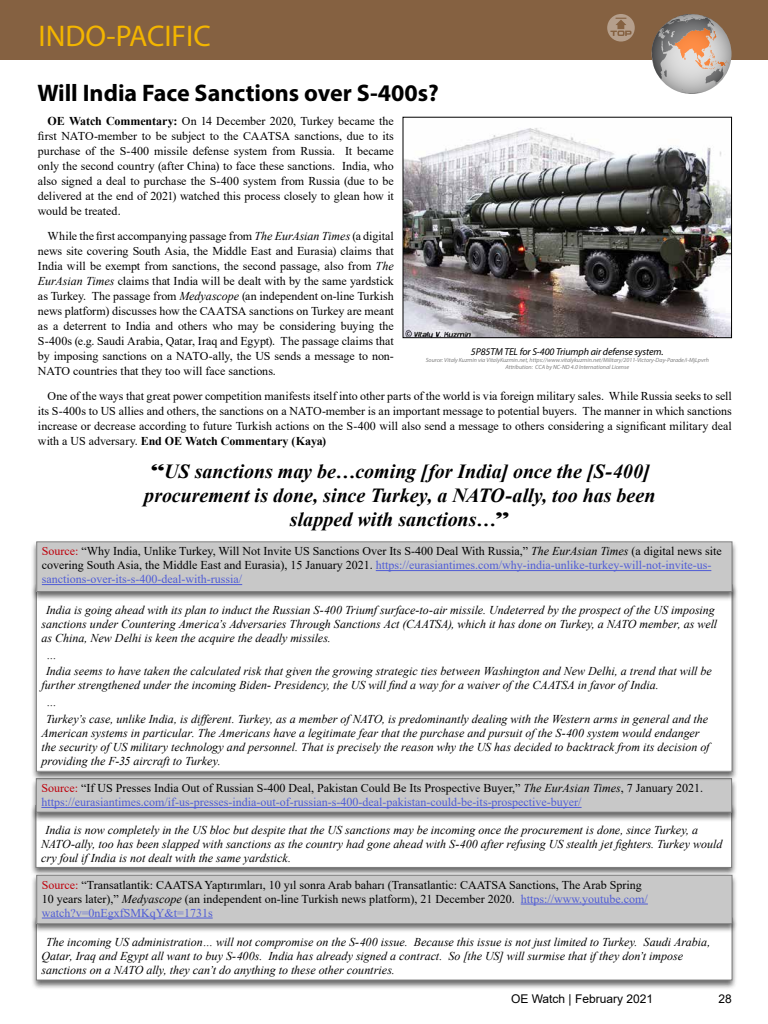
<style>
.page{position:relative;width:768px;height:1024px;background:#fff}
.page>*{position:absolute;margin:0;border:0;box-sizing:border-box;transform-origin:0 0}
.t1{font:30px "Myriad Pro";color:#f3b500}
.t2{font:700 24px "Myriad Pro";color:#000}
.t3{font:italic 700 20px/24px "Times New Roman";color:#000;text-align:center}
.t4{font:12px/15px "Times New Roman";color:#000;text-align:justify}
.t5{font:italic 12px/14px "Times New Roman";color:#000}
.t6{font:12px/14px "Times New Roman";color:#4f5cd6}
.t7{font:12px "Arial";color:#000}
.t8{font:italic 10px "Myriad Pro";letter-spacing:-.01em;color:#000}
.t9{font:italic 6px/7px "Myriad Pro";color:#808080;text-align:center}
.s1{font-weight:700}
.s2{font-style:italic}
.s3{font-family:"Latin Wide";font-weight:400;font-style:normal}
.s4{color:#be000b}
.s5{color:#4f5cd6}
.s6{color:#000}
.s7{font-style:italic;color:#000}
</style>
<div class="page">
<div style="left:0;top:0;width:768px;height:60px;background:#856141"></div>
<svg style="left:607px;top:14px;width:28px;height:28px"></svg>
<img style="left:405px;top:128px;width:325px;height:208px">
<div style="left:403px;top:117px;width:329px;height:221px;border:1px solid #000"></div>
<div style="left:30px;top:804px;width:707px;height:73px;background:#000;opacity:.6"></div>
<div style="left:36px;top:805px;width:696px;height:62px;background:#fff"></div>
<div style="left:36px;top:805px;width:696px;height:63px;border:1px solid #808080"></div>
<div style="left:31px;top:777px;width:706px;height:45px;background:#000;opacity:.6"></div>
<div style="left:36px;top:779px;width:696px;height:33px;background:#c8c8c8"></div>
<hr style="left:41px;top:807px;width:541px;height:1px;background:#4f5cd6">
<div style="left:36px;top:778px;width:696px;height:34px;border:1px solid #808080"></div>
<div style="left:31px;top:583px;width:707px;height:198px;background:#000;opacity:.6"></div>
<div style="left:36px;top:585px;width:696px;height:186px;background:#fff"></div>
<div style="left:31px;top:540px;width:707px;height:61px;background:#000;opacity:.6"></div>
<div style="left:37px;top:542px;width:695px;height:50px;background:#c8c8c8"></div>
<hr style="left:376px;top:570px;width:335px;height:1px;background:#4f5cd6">
<hr style="left:42px;top:584px;width:200px;height:1px;background:#4f5cd6">
<div style="left:36px;top:542px;width:696px;height:50px;border:1px solid #808080"></div>
<div style="left:31px;top:916px;width:707px;height:74px;background:#000;opacity:.6"></div>
<div style="left:36px;top:918px;width:696px;height:62px;background:#fff"></div>
<div style="left:31px;top:874px;width:707px;height:59px;background:#000;opacity:.6"></div>
<div style="left:37px;top:875px;width:695px;height:49px;background:#c8c8c8"></div>
<hr style="left:521px;top:904px;width:127px;height:1px;background:#4f5cd6">
<hr style="left:42px;top:918px;width:171px;height:1px;background:#4f5cd6">
<div style="left:36px;top:875px;width:696px;height:49px;border:1px solid #808080"></div>
<svg style="left:652px;top:14px;width:59px;height:80px"></svg>
<svg style="left:652px;top:14px;width:80px;height:80px;background:#b3a399"></svg>
<h1 class="t1" style="left:38px;top:17px;width:174px">INDO-PACIFIC</h1>
<h2 class="t2" style="left:37px;top:77px;width:403px">Will India Face Sanctions over S-400s?</h2>
<p class="t4" style="left:38px;top:114px;width:357px;text-indent:10px"><span class="s1">OE Watch Commentary:</span> On 14 December 2020, Turkey became the first NATO-member to be subject to the CAATSA sanctions, due to its purchase of the S-400 missile defense system from Russia. It became only the second country (after China) to face these sanctions. India, who also signed a deal to purchase the S-400 system from Russia (due to be delivered at the end of 2021) watched this process closely to glean how it would be treated.</p>
<p class="t4" style="left:38px;top:228px;width:357px;text-indent:10px">While the first accompanying passage from <span class="s2">The EurAsian Times</span> (a digital news site covering South Asia, the Middle East and Eurasia) claims that India will be exempt from sanctions, the second passage, also from <span class="s2">The EurAsian Times</span> claims that India will be dealt with by the same yardstick as Turkey. The passage from <span class="s2">Medyascope</span> (an independent on-line Turkish news platform) discusses how the CAATSA sanctions on Turkey are meant as a deterrent to India and others who may be considering buying the S-400s (e.g. Saudi Arabia, Qatar, Iraq and Egypt). The passage claims that by imposing sanctions on a NATO-ally, the US sends a message to non-NATO countries that they too will face sanctions.</p>
<p class="t4" style="left:38px;top:388px;width:695px;text-indent:10px">One of the ways that great power competition manifests itself into other parts of the world is via foreign military sales. While Russia seeks to sell its S-400s to US allies and others, the sanctions on a NATO-member is an important message to potential buyers. The manner in which sanctions increase or decrease according to future Turkish actions on the S-400 will also send a message to others considering a significant military deal with a US adversary. <span class="s1">End OE Watch Commentary (Kaya)</span></p>
<p class="t8" style="left:471px;top:345px;width:194px">5P85TM TEL for S-400 Triumph air defense system.</p>
<p class="t9" style="left:426px;top:356px;width:285px">Source: Vitaly Kuzmin via VitalyKuzmin.net, https://www.vitalykuzmin.net/Military/2011-Victory-Day-Parade/i-MjLpvrh<br>Attribution: CCA by NC-ND 4.0 International License</p>
<h3 class="t3" style="left:144px;top:459px;width:513px"><span class="s3">“</span>US sanctions may be…coming [for India] once the [S-400] procurement is done, since Turkey, a NATO-ally, too has been slapped with sanctions…<span class="s3">”</span></h3>
<p class="t4" style="left:42px;top:544px;width:682px;line-height:14px;text-align:left"><span class="s4">Source:</span> “Why India, Unlike Turkey, Will Not Invite US Sanctions Over Its S-400 Deal With Russia,” <span class="s2">The EurAsian Times</span> (a digital news site covering South Asia, the Middle East and Eurasia), 15 January 2021. <span class="s5">https://eurasiantimes.com/why-india-unlike-turkey-will-not-invite-us&shy;sanctions-over-its-s-400-deal-with-russia/</span></p>
<p class="t5" style="left:42px;top:602px;width:677px;text-indent:4px">India is going ahead with its plan to induct the Russian S-400 Triumf surface-to-air missile. Undeterred by the prospect of the US imposing sanctions under Countering America’s Adversaries Through Sanctions Act (CAATSA), which it has done on Turkey, a NATO member, as well as China, New Delhi is keen the acquire the deadly missiles.</p>
<p class="t5" style="left:46px;top:646px;width:667px;line-height:16.9px">…<br>India seems to have taken the calculated risk that given the growing strategic ties between Washington and New Delhi, a trend that will be</p>
<p class="t5" style="left:46px;top:677px;width:664px;line-height:16.9px;text-indent:-4px">further strengthened under the incoming Biden- Presidency, the US will find a way for a waiver of the CAATSA in favor of India.<br>…<br>Turkey’s case, unlike India, is different. Turkey, as a member of NATO, is predominantly dealing with the Western arms in general and the</p>
<p class="t5" style="left:42px;top:726px;width:670px">American systems in particular. The Americans have a legitimate fear that the purchase and pursuit of the S-400 system would endanger the security of US military technology and personnel. That is precisely the reason why the US has decided to backtrack from its decision of providing the F-35 aircraft to Turkey.</p>
<p class="t6" style="left:41px;top:781px;width:663px"><span class="s4">Source:</span> <span class="s6">“If US Presses India Out of Russian S-400 Deal, Pakistan Could Be Its Prospective Buyer,”</span> <span class="s7">The EurAsian Times</span><span class="s6">, 7 January 2021. </span>https://eurasiantimes.com/if-us-presses-india-out-of-russian-s-400-deal-pakistan-could-be-its-prospective-buyer/</p>
<p class="t5" style="left:41px;top:823px;width:683px;text-indent:4px">India is now completely in the US bloc but despite that the US sanctions may be incoming once the procurement is done, since Turkey, a<br>NATO-ally, too has been slapped with sanctions as the country had gone ahead with S-400 after refusing US stealth jet fighters. Turkey would cry foul if India is not dealt with the same yardstick.</p>
<p class="t4" style="left:42px;top:877px;width:608px;line-height:14px;text-align:left"><span class="s4">Source:</span> “Transatlantik: CAATSA Yaptırımları, 10 yıl sonra Arab baharı (Transatlantic: CAATSA Sanctions, The Arab Spring<br>10 years later),” <span class="s2">Medyascope</span> (an independent on-line Turkish news platform), 21 December 2020. <span class="s5">https://www.youtube.com/ watch?v=0nEgxfSMKqY&amp;t=1731s</span></p>
<p class="t5" style="left:42px;top:935px;width:670px;text-indent:4px">The incoming US administration… will not compromise on the S-400 issue. Because this issue is not just limited to Turkey. Saudi Arabia,<br>Qatar, Iraq and Egypt all want to buy S-400s. India has already signed a contract. So [the US] will surmise that if they don’t impose sanctions on a NATO ally, they can’t do anything to these other countries.</p>
<p class="t7" style="left:511px;top:990px;width:144px">OE Watch | February 2021</p>
<p class="t7" style="left:719px;top:990px;width:15px">28</p>
</div>
